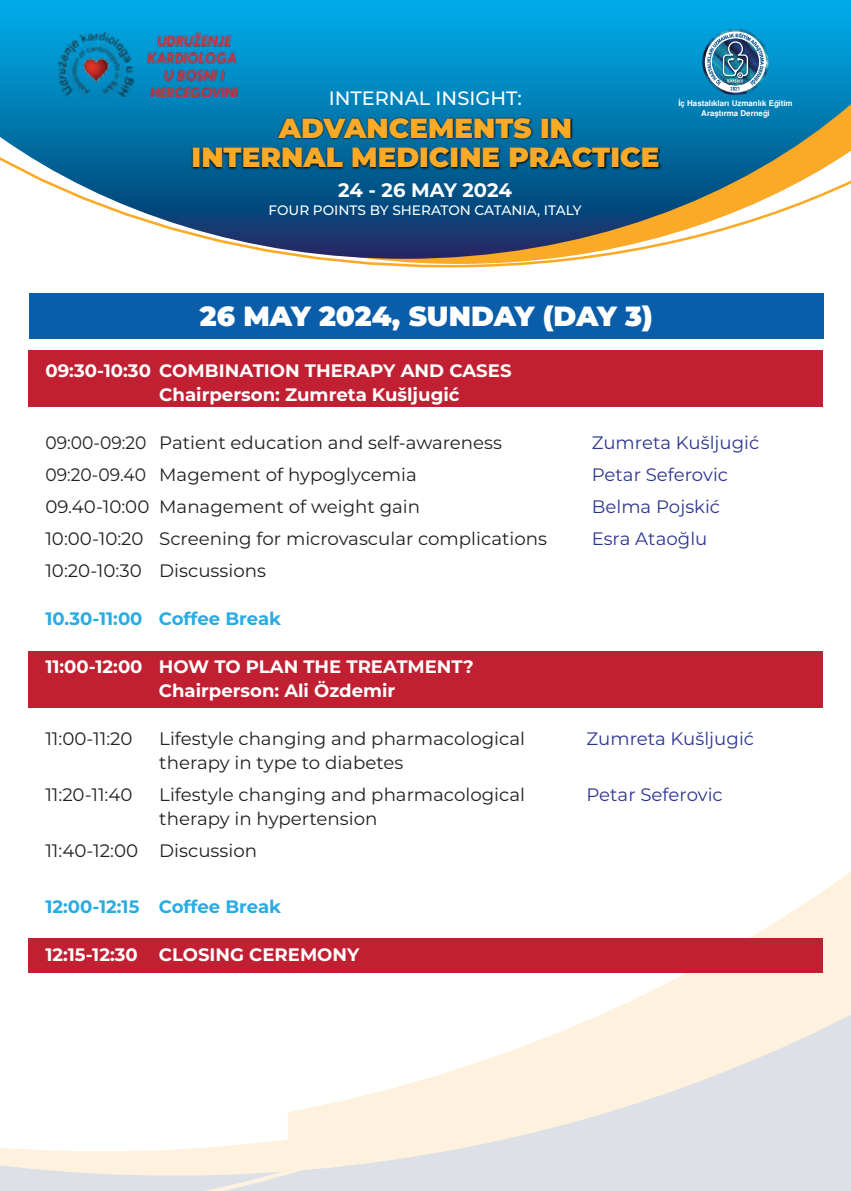
<style>
.page{position:relative;width:851px;height:1191px;background:#fff}
.page>*{position:absolute;margin:0;border:0;box-sizing:border-box;transform-origin:0 0}
.t1{font:900 27.8px/29.2px "Montserrat";color:#fbaa27;text-align:center}
.t2{font:900 27.8px "Montserrat";color:#fff}
.t3{font:700 19.6px "Montserrat";letter-spacing:-.005em;color:#fff}
.t4{font:500 19.4px "Montserrat";color:#fff}
.t5{font:18px/32px "Montserrat";color:#231f20}
.t6{font:700 18px/24px "Montserrat";color:#fff}
.t7{font:18px "Montserrat";color:#2d368f}
.t8{font:18px "Montserrat";color:#231f20;scale:.95 1}
.t9{font:700 18px "Montserrat";color:#2aabe2}
.t10{font:500 13.6px "Montserrat";color:#fff}
.t11{font:700 8px/9.2px "Helvetica Tr";color:#fff;text-align:center}
</style>
<div class="page">
<svg style="left:315px;top:259px;width:268px;height:9px"></svg>
<svg style="left:0;top:0;width:850px;height:259px;background:#3790b5"></svg>
<svg style="left:316px;top:873px;width:534px;height:318px"></svg>
<svg style="left:0;top:938px;width:316px;height:253px"></svg>
<div style="left:29px;top:293px;width:794px;height:45px;background:#0a5ea9"></div>
<div style="left:28px;top:350px;width:794px;height:57px;background:#c12033"></div>
<div style="left:28px;top:651px;width:794px;height:56px;background:#c12033"></div>
<div style="left:28px;top:939px;width:794px;height:34px;background:#c12033"></div>
<img style="left:189px;top:112px;width:473px;height:65px">
<img style="left:702px;top:29px;width:66px;height:66px;border-radius:33px">
<svg style="left:704px;top:31px;width:62px;height:62px"></svg>
<img style="left:707px;top:33px;width:56px;height:58px">
<img style="left:58px;top:33px;width:193px;height:64px">
<p class="t4" style="left:329px;top:84px;width:194px">INTERNAL INSIGHT:</p>
<h1 class="t1" style="left:192px;top:112px;width:469px">ADVANCEMENTS IN<br>INTERNAL MEDICINE PRACTICE</h1>
<p class="t3" style="left:338px;top:176px;width:175px">24 - 26 MAY 2024</p>
<p class="t10" style="left:268px;top:200px;width:314px">FOUR POINTS BY SHERATON CATANIA, ITALY</p>
<p class="t11" style="left:678px;top:99px;width:116px">İç Hastalıkları Uzmanlık Eğitim<br>Araştırma Derneği</p>
<h1 class="t2" style="left:200px;top:296px;width:454px">26 MAY 2024, SUNDAY (DAY 3)</h1>
<p class="t6" style="left:159px;top:357px;width:354px;text-indent:-114px">09:30-10:30 COMBINATION THERAPY AND CASES<br>Chairperson: Zumreta Kušljugić</p>
<p class="t8" style="left:45px;top:430px;width:482px">09:00-09:20 Patient education and self-awareness</p>
<p class="t7" style="left:591px;top:430px;width:169px">Zumreta Kušljugić</p>
<p class="t8" style="left:45px;top:462px;width:392px">09:20-09.40 Magement of hypoglycemia</p>
<p class="t7" style="left:591px;top:462px;width:138px">Petar Seferovic</p>
<p class="t5" style="left:45px;top:490px;width:376px">09.40-10:00 Management of weight gain</p>
<p class="t7" style="left:591px;top:494px;width:130px">Belma Pojskić</p>
<p class="t5" style="left:45px;top:522px;width:503px">10:00-10:20 Screening for microvascular complications</p>
<p class="t7" style="left:591px;top:526px;width:117px">Esra Ataoğlu</p>
<p class="t5" style="left:45px;top:554px;width:222px">10:20-10:30 Discussions</p>
<p class="t9" style="left:45px;top:605px;width:237px">10.30-11:00 Coffee Break</p>
<p class="t6" style="left:159px;top:653px;width:316px;text-indent:-113px">11:00-12:00 HOW TO PLAN THE TREATMENT?<br>Chairperson: Ali Özdemir</p>
<p class="t5" style="left:45px;top:722px;width:89px">11:00-11:20</p>
<p class="t5" style="left:159px;top:722px;width:367px">Lifestyle changing and pharmacological</p>
<p class="t7" style="left:586px;top:726px;width:169px">Zumreta Kušljugić</p>
<p class="t5" style="left:159px;top:746px;width:245px">therapy in type to diabetes</p>
<p class="t5" style="left:45px;top:778px;width:89px">11:20-11:40</p>
<p class="t5" style="left:159px;top:778px;width:367px">Lifestyle changing and pharmacological</p>
<p class="t7" style="left:586px;top:782px;width:138px">Petar Seferovic</p>
<p class="t5" style="left:45px;top:802px;width:333px;text-indent:114px">therapy in hypertension<br>11:40-12:00 Discussion</p>
<p class="t9" style="left:45px;top:893px;width:237px">12:00-12:15 Coffee Break</p>
<p class="t6" style="left:45px;top:941px;width:315px">12:15-12:30 CLOSING CEREMONY</p>
</div>
